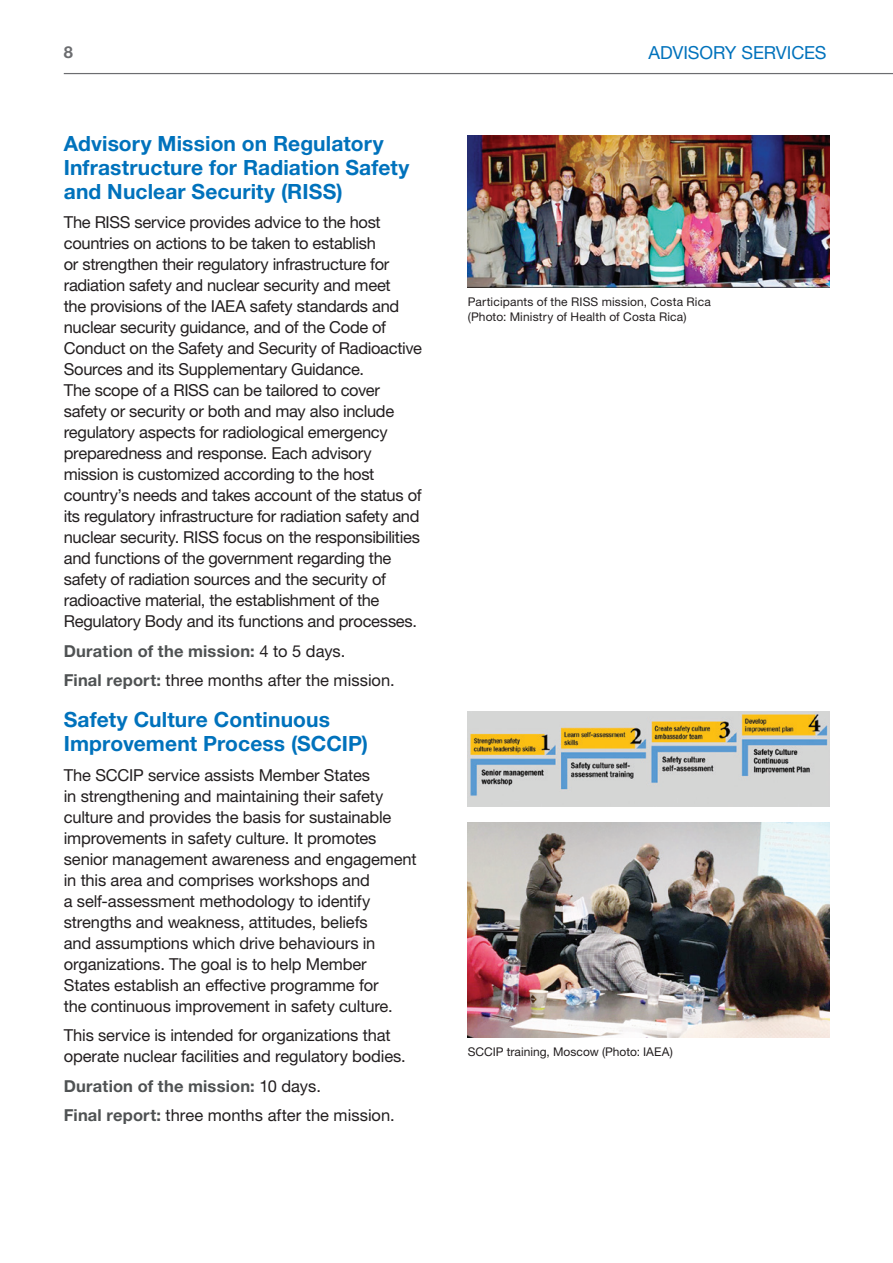
<style>
.page{position:relative;width:893px;height:1263px;background:#fff}
.page>*{position:absolute;margin:0;border:0;box-sizing:border-box;transform-origin:0 0}
.subhead{font:700 21px/24px "Helvetica Neue LTW1 G";letter-spacing:.005em;color:#0072bc}
.subhead-2{font:18px "Helvetica Neue LTW1 G";letter-spacing:-.01em;color:#0072bc}
.t1{font:16.5px/21px "Helvetica Neue LTW1 G";letter-spacing:-.015em;color:#231f20}
.t2{font:700 16.5px "Helvetica Neue LTW1 G";letter-spacing:.01em;color:#4f5253}
.t3{font:700 16.5px "Helvetica Neue LTW1 G";color:#6c6d70}
.t4{font:12px/15px "Helvetica Neue LTW1 G";letter-spacing:.01em;color:#231f20}
.s1{font-weight:400;color:#231f20}
.s2{font-weight:700;color:#4f5253}
</style>
<div class="page">
<hr style="left:64px;top:73px;width:829px;height:1px;background:#6c6d70">
<img style="left:468px;top:712px;width:361px;height:95px">
<img style="left:468px;top:822px;width:361px;height:215px">
<img style="left:468px;top:136px;width:361px;height:152px">
<p class="t3" style="left:64px;top:42px;width:11px">8</p>
<p class="subhead-2" style="left:648px;top:42px;width:180px">ADVISORY SERVICES</p>
<p class="subhead" style="left:64px;top:131px;width:347px">Advisory Mission on Regulatory<br>Infrastructure for Radiation Safety and Nuclear Security (RISS)</p>
<p class="t1" style="left:64px;top:212px;width:360px">The RISS service provides advice to the host countries on actions to be taken to establish<br>or strengthen their regulatory infrastructure for radiation safety and nuclear security and meet<br>the provisions of the IAEA safety standards and nuclear security guidance, and of the Code of Conduct on the Safety and Security of Radioactive Sources and its Supplementary Guidance.<br>The scope of a RISS can be tailored to cover safety or security or both and may also include regulatory aspects for radiological emergency preparedness and response. Each advisory mission is customized according to the host country’s needs and takes account of the status of its regulatory infrastructure for radiation safety and nuclear security. RISS focus on the responsibilities and functions of the government regarding the safety of radiation sources and the security of radioactive material, the establishment of the Regulatory Body and its functions and processes.</p>
<p class="t2" style="left:64px;top:641px;width:283px">Duration of the mission: <span class="s1">4 to 5 days.</span></p>
<p class="t1" style="left:64px;top:670px;width:332px"><span class="s2">Final report:</span> three months after the mission.</p>
<p class="subhead" style="left:64px;top:708px;width:306px">Safety Culture Continuous<br>Improvement Process (SCCIP)</p>
<p class="t1" style="left:64px;top:764px;width:354px">The SCCIP service assists Member States<br>in strengthening and maintaining their safety culture and provides the basis for sustainable improvements in safety culture. It promotes senior management awareness and engagement in this area and comprises workshops and<br>a self-assessment methodology to identify strengths and weakness, attitudes, beliefs<br>and assumptions which drive behaviours in organizations. The goal is to help Member States establish an effective programme for<br>the continuous improvement in safety culture.</p>
<p class="t1" style="left:64px;top:1025px;width:344px">This service is intended for organizations that operate nuclear facilities and regulatory bodies.</p>
<p class="t2" style="left:64px;top:1076px;width:259px">Duration of the mission: <span class="s1">10 days.</span></p>
<p class="t1" style="left:64px;top:1105px;width:332px"><span class="s2">Final report:</span> three months after the mission.</p>
<p class="t4" style="left:468px;top:294px;width:245px">Participants of the RISS mission, Costa Rica (Photo: Ministry of Health of Costa Rica)</p>
<p class="t4" style="left:468px;top:1044px;width:207px">SCCIP training, Moscow (Photo: IAEA)</p>
</div>
